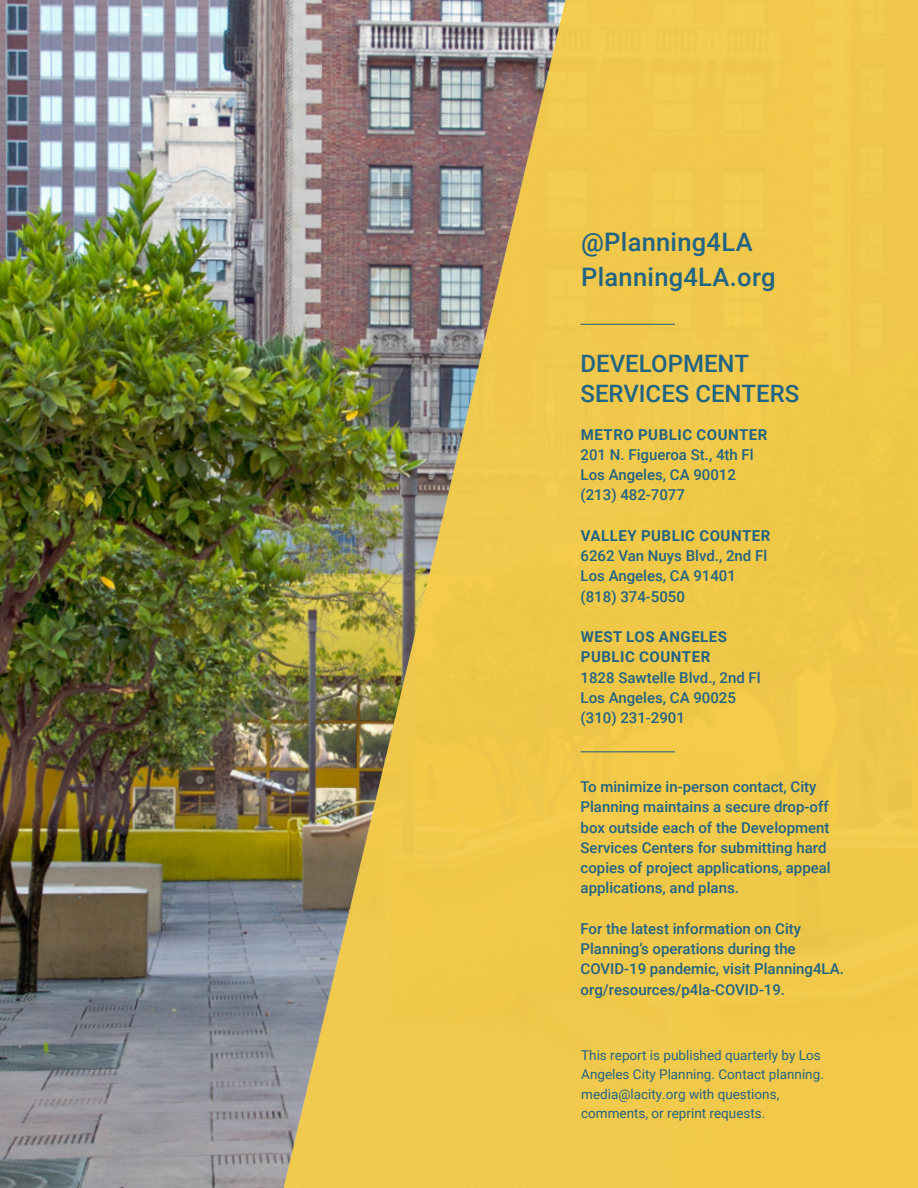
<style>
.page{position:relative;width:918px;height:1188px;background:#fff}
.page>*{position:absolute;margin:0;border:0;box-sizing:border-box;transform-origin:0 0}
.t1{font:500 25.5px/34.5px "Roboto";letter-spacing:.01em;color:#226484}
.t2{font:500 24px/30px "Roboto";color:#226484}
.t3{font:500 15px/20.2px "Roboto";color:#226484}
.t4{font:700 15px/20.2px "Roboto";letter-spacing:.035em;color:#226484}
.t5{font:13.5px/19.5px "Roboto";color:#226484}
</style>
<div class="page">
<img style="left:0;top:0;width:279px;height:1188px">
<img style="left:280px;top:0;width:638px;height:1188px">
<hr style="left:581px;top:324px;width:94px;height:1px;background:#165c7d">
<hr style="left:581px;top:751px;width:94px;height:1px;background:#165c7d">
<h1 class="t1" style="left:581px;top:224px;width:196px">@Planning4LA<br>Planning4LA.org</h1>
<h2 class="t2" style="left:581px;top:347px;width:220px">DEVELOPMENT<br>SERVICES CENTERS</h2>
<p class="t4" style="left:581px;top:424px;width:188px">METRO PUBLIC COUNTER</p>
<p class="t3" style="left:581px;top:444px;width:175px">201 N. Figueroa St., 4th Fl<br>Los Angeles, CA 90012 (213) 482-7077</p>
<p class="t4" style="left:581px;top:525px;width:191px">VALLEY PUBLIC COUNTER</p>
<p class="t3" style="left:581px;top:545px;width:188px">6262 Van Nuys Blvd., 2nd Fl<br>Los Angeles, CA 91401 (818) 374-5050</p>
<p class="t4" style="left:581px;top:626px;width:148px">WEST LOS ANGELES<br>PUBLIC COUNTER</p>
<p class="t3" style="left:581px;top:667px;width:182px">1828 Sawtelle Blvd., 2nd Fl<br>Los Angeles, CA 90025 (310) 231-2901</p>
<p class="t3" style="left:581px;top:776px;width:252px">To minimize in-person contact, City Planning maintains a secure drop-off box outside each of the Development Services Centers for submitting hard copies of project applications, appeal applications, and plans.</p>
<p class="t3" style="left:581px;top:918px;width:265px">For the latest information on City Planning’s operations during the COVID-19 pandemic, visit Planning4LA. org/resources/p4la-COVID-19.</p>
<p class="t5" style="left:581px;top:1044px;width:244px">This report is published quarterly by Los Angeles City Planning. Contact planning. media@lacity.org with questions, comments, or reprint requests.</p>
</div>
